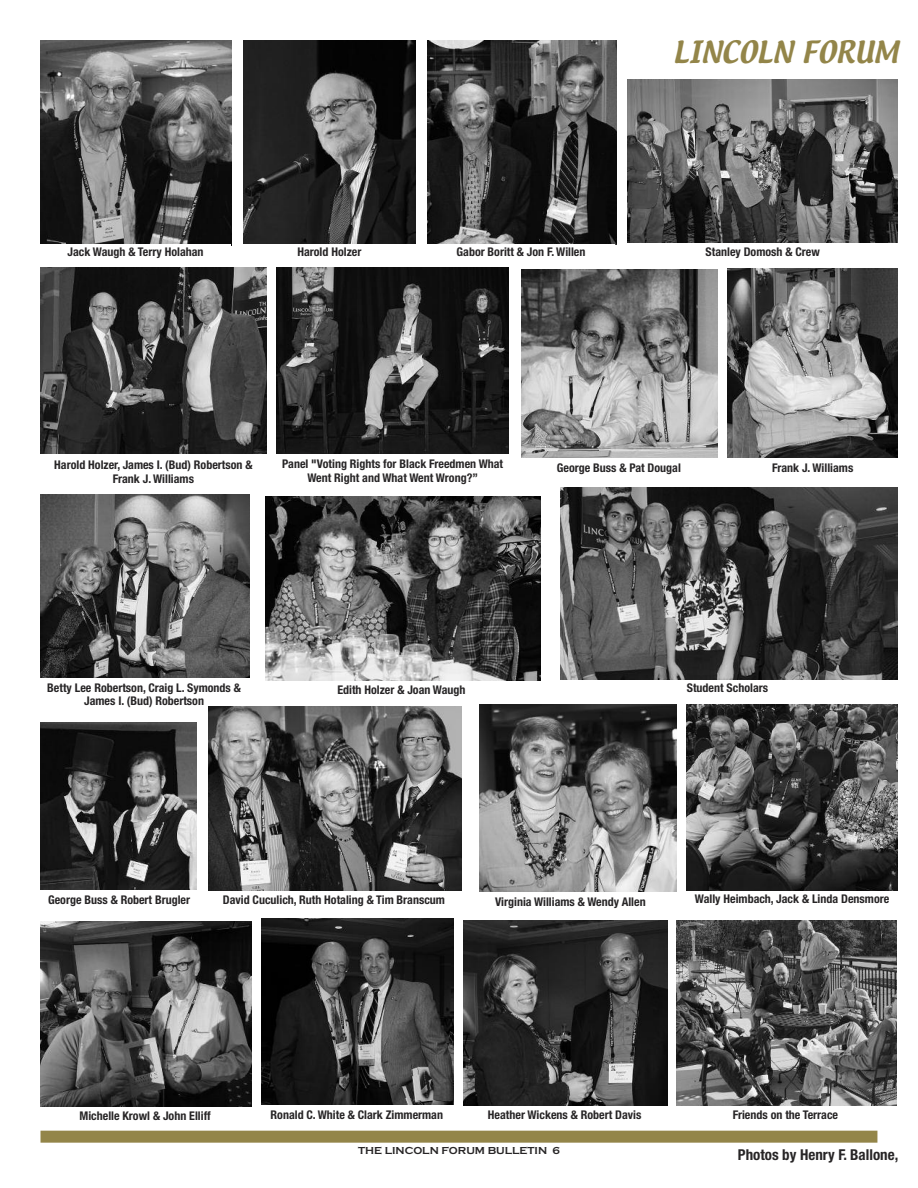
<style>
.page{position:relative;width:918px;height:1188px;background:#fff}
.page>*{position:absolute;margin:0;border:0;box-sizing:border-box;transform-origin:0 0}
.t1{font:27px "Textile";color:#938549}
.t2{font:700 condensed 15px "Helvetica Neue";color:#272526}
.t3{font:700 condensed 12px/13.5px "Helvetica Neue";color:#272526;text-align:center}
.t4{font:700 10.5px "Copperplate Gothic";color:#272526}
</style>
<div class="page">
<img style="left:243px;top:41px;width:172px;height:203px">
<img style="left:463px;top:921px;width:205px;height:184px">
<img style="left:728px;top:269px;width:170px;height:189px">
<img style="left:208px;top:706px;width:253px;height:185px">
<img style="left:40px;top:921px;width:212px;height:185px">
<img style="left:628px;top:80px;width:270px;height:162px">
<img style="left:40px;top:495px;width:210px;height:183px">
<img style="left:522px;top:269px;width:196px;height:189px">
<img style="left:265px;top:497px;width:276px;height:183px">
<img style="left:686px;top:705px;width:212px;height:185px">
<img style="left:262px;top:919px;width:191px;height:185px">
<img style="left:277px;top:268px;width:232px;height:185px">
<img style="left:40px;top:268px;width:227px;height:185px">
<img style="left:40px;top:41px;width:192px;height:205px">
<img style="left:428px;top:41px;width:189px;height:203px">
<img style="left:676px;top:921px;width:220px;height:184px">
<img style="left:560px;top:488px;width:338px;height:192px">
<img style="left:40px;top:722px;width:157px;height:168px">
<img style="left:479px;top:705px;width:197px;height:187px">
<div style="left:41px;top:1131px;width:836px;height:12px;background:#938549"></div>
<div style="left:40px;top:244px;width:191px;height:18px;background:#fff"></div>
<p class="t3" style="left:68px;top:244px;width:138px">Jack Waugh &amp; Terry Holahan</p>
<p class="t3" style="left:297px;top:244px;width:65px">Harold Holzer</p>
<h1 class="t1" style="left:673px;top:38px;width:227px">LINCOLN FORUM</h1>
<p class="t3" style="left:457px;top:244px;width:130px">Gabor Boritt &amp; Jon F. Willen</p>
<p class="t3" style="left:706px;top:244px;width:116px">Stanley Domosh &amp; Crew</p>
<p class="t3" style="left:54px;top:458px;width:200px">Harold Holzer, James I. (Bud) Robertson &amp;<br>Frank J. Williams</p>
<p class="t3" style="left:282px;top:456px;width:222px">Panel "Voting Rights for Black Freedmen What<br>Went Right and What Went Wrong?”</p>
<p class="t3" style="left:557px;top:461px;width:126px">George Buss &amp; Pat Dougal</p>
<p class="t3" style="left:772px;top:461px;width:83px">Frank J. Williams</p>
<p class="t3" style="left:47px;top:680px;width:195px">Betty Lee Robertson, Craig L. Symonds &amp;<br>James I. (Bud) Robertson</p>
<p class="t3" style="left:337px;top:682px;width:130px">Edith Holzer &amp; Joan Waugh</p>
<p class="t3" style="left:687px;top:680px;width:83px">Student Scholars</p>
<p class="t3" style="left:48px;top:892px;width:144px">George Buss &amp; Robert Brugler</p>
<p class="t3" style="left:223px;top:892px;width:224px">David Cuculich, Ruth Hotaling &amp; Tim Branscum</p>
<p class="t3" style="left:495px;top:894px;width:152px">Virginia Williams &amp; Wendy Allen</p>
<p class="t3" style="left:695px;top:891px;width:196px">Wally Heimbach, Jack &amp; Linda Densmore</p>
<p class="t3" style="left:271px;top:1107px;width:174px">Ronald C. White &amp; Clark Zimmerman</p>
<p class="t3" style="left:79px;top:1108px;width:133px">Michelle Krowl &amp; John Elliff</p>
<p class="t3" style="left:488px;top:1107px;width:155px">Heather Wickens &amp; Robert Davis</p>
<p class="t3" style="left:733px;top:1107px;width:107px">Friends on the Terrace</p>
<p class="t4" style="left:358px;top:1144px;width:203px">THE LINCOLN FORUM BULLETIN 6</p>
<p class="t2" style="left:738px;top:1142px;width:162px">Photos by Henry F. Ballone,</p>
</div>
